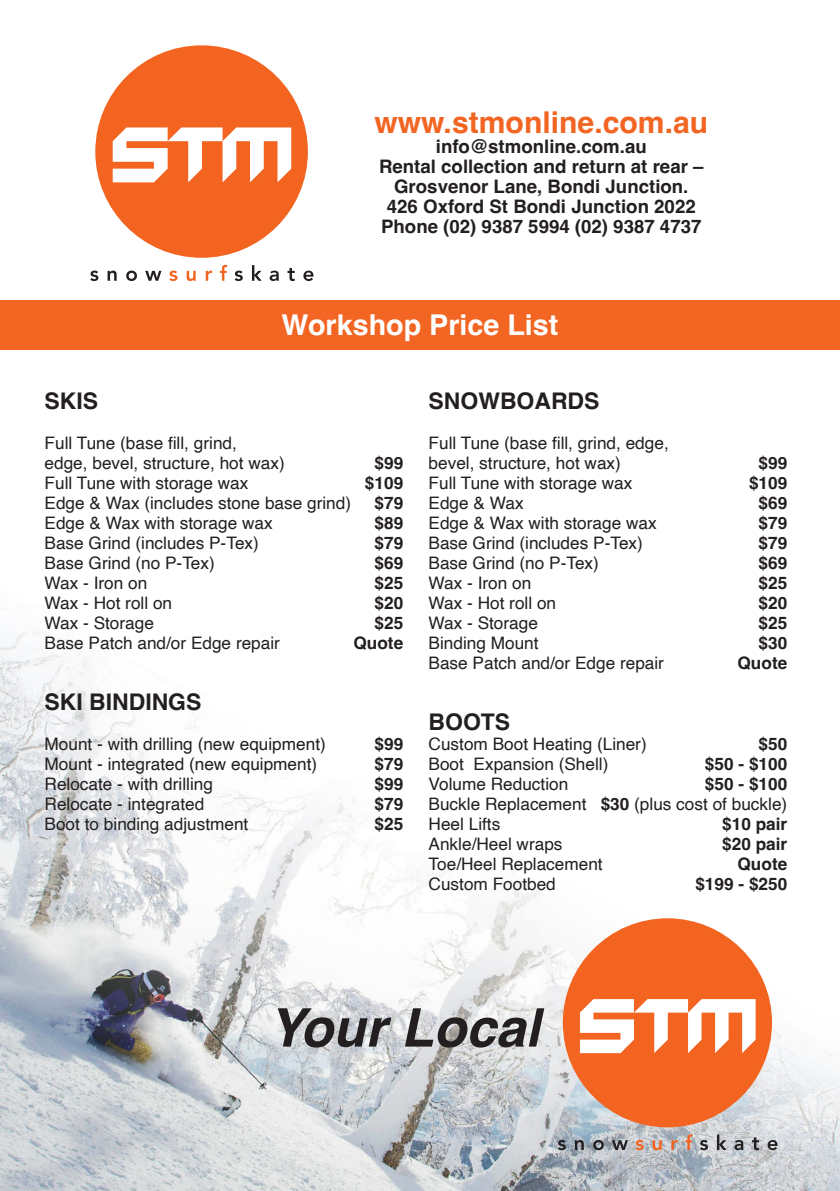
<style>
.page{position:relative;width:840px;height:1191px;background:#fff}
.page>*{position:absolute;margin:0;border:0;box-sizing:border-box;transform-origin:0 0}
.t1{font:italic 700 53.2px "Helvetica";color:#231f20}
.t2{font:700 30px "Helvetica";color:#f26522}
.t3{font:700 28.6px "Helvetica";color:#fff}
.t4{font:700 23px "Helvetica";color:#231f20}
.t5{font:700 18.6px "Helvetica";color:#231f20}
.t6{font:17.2px/20px "Helvetica";color:#231f20}
.t7{font:700 17.2px "Helvetica";color:#231f20}
.s1{font-weight:700}
</style>
<div class="page">
<img style="left:0;top:630px;width:839px;height:561px">
<div style="left:0;top:300px;width:839px;height:50px;background:#f26522"></div>
<svg style="left:90px;top:270px;width:8px;height:11px"></svg>
<svg style="left:107px;top:271px;width:9px;height:10px"></svg>
<svg style="left:126px;top:271px;width:11px;height:10px"></svg>
<svg style="left:145px;top:271px;width:16px;height:10px"></svg>
<svg style="left:169px;top:270px;width:8px;height:11px"></svg>
<svg style="left:186px;top:271px;width:9px;height:10px"></svg>
<svg style="left:206px;top:271px;width:6px;height:10px"></svg>
<svg style="left:220px;top:265px;width:7px;height:16px"></svg>
<svg style="left:234px;top:270px;width:9px;height:11px"></svg>
<svg style="left:252px;top:265px;width:9px;height:16px"></svg>
<svg style="left:269px;top:271px;width:9px;height:10px"></svg>
<svg style="left:287px;top:268px;width:7px;height:13px"></svg>
<svg style="left:303px;top:271px;width:10px;height:10px"></svg>
<div style="left:95px;top:45px;width:213px;height:213px;background:#f36421;border-radius:50%"></div>
<svg style="left:113px;top:127px;width:178px;height:55px"></svg>
<svg style="left:557px;top:1140px;width:8px;height:10px"></svg>
<svg style="left:574px;top:1140px;width:9px;height:10px"></svg>
<svg style="left:593px;top:1140px;width:10px;height:10px"></svg>
<svg style="left:611px;top:1140px;width:16px;height:10px"></svg>
<svg style="left:635px;top:1140px;width:8px;height:10px"></svg>
<svg style="left:652px;top:1140px;width:9px;height:10px"></svg>
<svg style="left:671px;top:1140px;width:6px;height:10px"></svg>
<svg style="left:685px;top:1134px;width:7px;height:16px"></svg>
<svg style="left:699px;top:1140px;width:8px;height:10px"></svg>
<svg style="left:716px;top:1134px;width:10px;height:16px"></svg>
<svg style="left:734px;top:1140px;width:8px;height:10px"></svg>
<svg style="left:751px;top:1137px;width:7px;height:13px"></svg>
<svg style="left:767px;top:1140px;width:10px;height:10px"></svg>
<div style="left:562px;top:918px;width:209px;height:209px;background:#f36421;border-radius:50%"></div>
<svg style="left:579px;top:999px;width:176px;height:54px"></svg>
<p class="t2" style="left:374px;top:104px;width:335px">www.stmonline.com.au</p>
<p class="t5" style="left:435px;top:135px;width:212px">info@stmonline.com.au</p>
<p class="t5" style="left:379px;top:155px;width:326px">Rental collection and return at rear –</p>
<p class="t5" style="left:394px;top:175px;width:296px">Grosvenor Lane, Bondi Junction.</p>
<p class="t5" style="left:386px;top:195px;width:310px">426 Oxford St Bondi Junction 2022</p>
<p class="t5" style="left:381px;top:215px;width:322px">Phone (02) 9387 5994 (02) 9387 4737</p>
<p class="t3" style="left:281px;top:307px;width:278px">Workshop Price List</p>
<p class="t4" style="left:45px;top:386px;width:55px">SKIS</p>
<p class="t6" style="left:45px;top:433px;width:241px">Full Tune (base fill, grind,<br>edge, bevel, structure, hot wax)</p>
<p class="t7" style="left:374px;top:452px;width:30px">$99</p>
<p class="t4" style="left:428px;top:386px;width:172px">SNOWBOARDS</p>
<p class="t6" style="left:428px;top:433px;width:241px">Full Tune (base fill, grind, edge, bevel, structure, hot wax)</p>
<p class="t7" style="left:758px;top:452px;width:30px">$99</p>
<p class="t6" style="left:45px;top:473px;width:205px">Full Tune with storage wax</p>
<p class="t7" style="left:365px;top:472px;width:40px">$109</p>
<p class="t6" style="left:45px;top:493px;width:308px">Edge &amp; Wax (includes stone base grind)</p>
<p class="t7" style="left:374px;top:492px;width:30px">$79</p>
<p class="t6" style="left:45px;top:513px;width:229px">Edge &amp; Wax with storage wax</p>
<p class="t7" style="left:374px;top:512px;width:30px">$89</p>
<p class="t6" style="left:45px;top:533px;width:216px">Base Grind (includes P-Tex)</p>
<p class="t7" style="left:374px;top:532px;width:30px">$79</p>
<p class="t6" style="left:45px;top:553px;width:172px">Base Grind (no P-Tex)</p>
<p class="t7" style="left:374px;top:552px;width:30px">$69</p>
<p class="t6" style="left:45px;top:573px;width:104px">Wax - Iron on</p>
<p class="t7" style="left:374px;top:572px;width:30px">$25</p>
<p class="t6" style="left:45px;top:594px;width:129px">Wax - Hot roll on</p>
<p class="t7" style="left:374px;top:592px;width:30px">$20</p>
<p class="t6" style="left:45px;top:614px;width:111px">Wax - Storage</p>
<p class="t7" style="left:374px;top:613px;width:30px">$25</p>
<p class="t6" style="left:45px;top:634px;width:237px">Base Patch and/or Edge repair</p>
<p class="t7" style="left:353px;top:633px;width:51px">Quote</p>
<p class="t4" style="left:45px;top:687px;width:158px">SKI BINDINGS</p>
<p class="t6" style="left:45px;top:734px;width:282px">Mount - with drilling (new equipment)</p>
<p class="t7" style="left:374px;top:733px;width:30px">$99</p>
<p class="t6" style="left:45px;top:754px;width:274px">Mount - integrated (new equipment)</p>
<p class="t7" style="left:374px;top:753px;width:30px">$79</p>
<p class="t6" style="left:45px;top:774px;width:170px">Relocate - with drilling</p>
<p class="t7" style="left:374px;top:773px;width:30px">$99</p>
<p class="t6" style="left:45px;top:794px;width:161px">Relocate - integrated</p>
<p class="t7" style="left:374px;top:793px;width:30px">$79</p>
<p class="t6" style="left:45px;top:814px;width:205px">Boot to binding adjustment</p>
<p class="t7" style="left:374px;top:813px;width:30px">$25</p>
<p class="t6" style="left:428px;top:473px;width:205px">Full Tune with storage wax</p>
<p class="t7" style="left:748px;top:472px;width:40px">$109</p>
<p class="t6" style="left:428px;top:493px;width:96px">Edge &amp; Wax</p>
<p class="t7" style="left:758px;top:492px;width:30px">$69</p>
<p class="t6" style="left:428px;top:513px;width:229px">Edge &amp; Wax with storage wax</p>
<p class="t7" style="left:758px;top:512px;width:30px">$79</p>
<p class="t6" style="left:428px;top:533px;width:216px">Base Grind (includes P-Tex)</p>
<p class="t7" style="left:758px;top:532px;width:30px">$79</p>
<p class="t6" style="left:428px;top:553px;width:172px">Base Grind (no P-Tex)</p>
<p class="t7" style="left:758px;top:552px;width:30px">$69</p>
<p class="t6" style="left:428px;top:573px;width:104px">Wax - Iron on</p>
<p class="t7" style="left:758px;top:572px;width:30px">$25</p>
<p class="t6" style="left:428px;top:594px;width:129px">Wax - Hot roll on</p>
<p class="t7" style="left:758px;top:592px;width:30px">$20</p>
<p class="t6" style="left:428px;top:614px;width:111px">Wax - Storage</p>
<p class="t7" style="left:758px;top:613px;width:30px">$25</p>
<p class="t6" style="left:428px;top:634px;width:111px">Binding Mount</p>
<p class="t7" style="left:758px;top:633px;width:30px">$30</p>
<p class="t6" style="left:428px;top:654px;width:237px">Base Patch and/or Edge repair</p>
<p class="t7" style="left:737px;top:653px;width:51px">Quote</p>
<p class="t4" style="left:428px;top:707px;width:83px">BOOTS</p>
<p class="t6" style="left:428px;top:734px;width:219px">Custom Boot Heating (Liner)</p>
<p class="t7" style="left:758px;top:733px;width:30px">$50</p>
<p class="t6" style="left:428px;top:754px;width:181px">Boot Expansion (Shell)</p>
<p class="t7" style="left:704px;top:753px;width:84px">$50 - $100</p>
<p class="t6" style="left:428px;top:774px;width:141px">Volume Reduction</p>
<p class="t7" style="left:704px;top:773px;width:84px">$50 - $100</p>
<p class="t6" style="left:428px;top:794px;width:360px">Buckle Replacement <span class="s1">$30</span> (plus cost of buckle)</p>
<p class="t6" style="left:428px;top:814px;width:73px">Heel Lifts</p>
<p class="t7" style="left:721px;top:813px;width:67px">$10 pair</p>
<p class="t6" style="left:428px;top:834px;width:135px">Ankle/Heel wraps</p>
<p class="t7" style="left:721px;top:833px;width:67px">$20 pair</p>
<p class="t6" style="left:428px;top:854px;width:175px">Toe/Heel Replacement</p>
<p class="t7" style="left:737px;top:853px;width:51px">Quote</p>
<p class="t6" style="left:428px;top:874px;width:129px">Custom Footbed</p>
<p class="t7" style="left:695px;top:873px;width:93px">$199 - $250</p>
<p class="t1" style="left:268px;top:995px;width:273px">Your Local</p>
</div>
